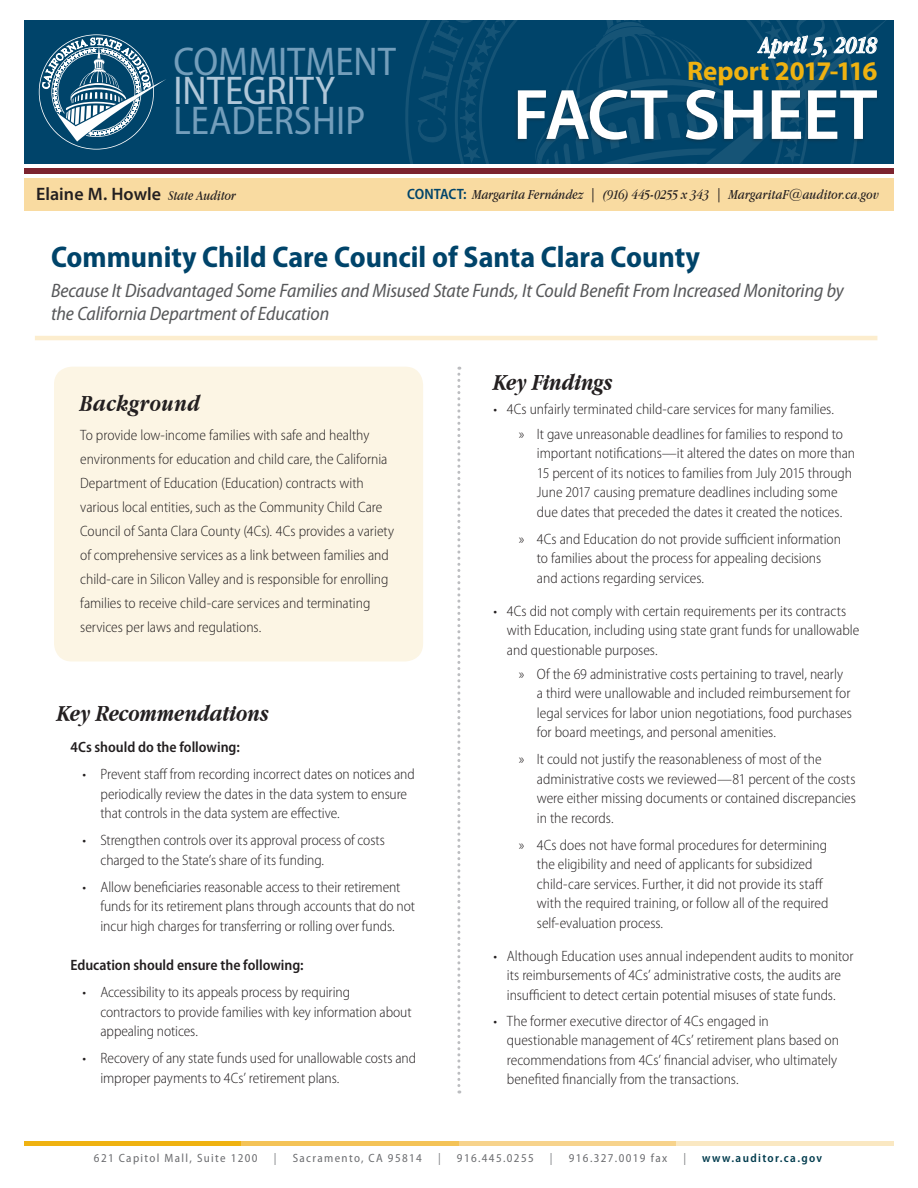
<style>
.page{position:relative;width:918px;height:1188px;background:#fff}
.page>*{position:absolute;margin:0;border:0;box-sizing:border-box;transform-origin:0 0}
.t1{font:600 72px "Myriad Pro";letter-spacing:-.01em;color:#fff}
.t2{font:semi-condensed 40.35px "Myriad Pro";color:#739ebb}
.t3{font:semi-condensed 40.35px "Myriad Pro";color:#b0c7d9}
.t4{font:700 semi-condensed 30px "Myriad Pro";color:#00446a}
.t5{font:700 27px "Myriad Pro";letter-spacing:-.01em;color:#efb211}
.t6{font:italic 700 24px "Apple Garamond";color:#231f20}
.t7{font:italic 700 24px "Apple Garamond";letter-spacing:.02em;color:#fff}
.t8{font:italic 700 24px "Apple Garamond";letter-spacing:.02em;color:#231f20}
.t9{font:italic semi-condensed 19.5px/22.5px "Myriad Pro";letter-spacing:-.005em;color:#57585a}
.t10{font:600 18px "Myriad Pro";letter-spacing:.005em;color:#231f20}
.t11{font:300 semi-condensed 15px/19.5px "Myriad Pro";letter-spacing:-.005em;color:#231f20}
.t12{font:600 semi-condensed 15px "Myriad Pro";color:#231f20}
.t13{font:italic 14.25px "Apple Garamond";letter-spacing:.01em;color:#231f20}
.t14{font:semi-condensed 12px "Myriad Pro";letter-spacing:.115em;color:#6c6d70}
.t15{font:600 semi-condensed 12px "Myriad Pro";letter-spacing:.115em;color:#003b4d}
.t16{font:semi-condensed 12px "Myriad Pro";color:#808285}
.s1{font-family:"Apple Garamond";font-weight:400;font-style:italic;font-size:14.25px}
.s2{font-family:"Myriad Pro";font-weight:600;font-style:normal;font-stretch:semi-condensed;font-size:15px;color:#00446a}
</style>
<div class="page">
<div style="left:24px;top:20px;width:870px;height:144px;background:#00446a"></div>
<svg style="left:417px;top:20px;width:461px;height:154px"></svg>
<svg style="left:39px;top:34px;width:127px;height:116px"></svg>
<div style="left:24px;top:178px;width:218px;height:33px;background:#f9dba1"></div>
<div style="left:242px;top:178px;width:217px;height:33px;background:#f9dba1"></div>
<div style="left:459px;top:178px;width:217px;height:33px;background:#f9dba1"></div>
<div style="left:676px;top:178px;width:218px;height:33px;background:#f9dba1"></div>
<div style="left:54px;top:367px;width:369px;height:294px;background:#fcf5e4;border-radius:18px"></div>
<svg style="left:457px;top:367px;width:3px;height:727px"></svg>
<div style="left:24px;top:1141px;width:218px;height:5px;background:#efb211"></div>
<div style="left:242px;top:1141px;width:217px;height:5px;background:#f4c357"></div>
<div style="left:459px;top:1141px;width:217px;height:5px;background:#f7d38c"></div>
<div style="left:676px;top:1141px;width:218px;height:5px;background:#fae8c2"></div>
<div style="left:24px;top:168px;width:870px;height:5px;background:#7c232e"></div>
<hr style="left:35px;top:336px;width:842px;height:4px;background:#fcedce">
<p class="t2" style="left:173px;top:40px;width:224px">COMMITMENT</p>
<p class="t3" style="left:173px;top:69px;width:163px">INTEGRITY</p>
<p class="t2" style="left:173px;top:98px;width:193px">LEADERSHIP</p>
<p class="t7" style="left:759px;top:31px;width:120px">April 5, 2018</p>
<p class="t5" style="left:687px;top:56px;width:192px">Report 2017-116</p>
<p class="t1" style="left:513px;top:75px;width:366px">FACT SHEET</p>
<p class="t10" style="left:36px;top:184px;width:202px">Elaine M. Howle <span class="s1">State Auditor</span></p>
<p class="t13" style="left:407px;top:186px;width:473px"><span class="s2">CONTACT:</span> Margarita Fernández | (916) 445-0255 x 343 | MargaritaF@auditor.ca.gov</p>
<p class="t4" style="left:51px;top:240px;width:650px">Community Child Care Council of Santa Clara County</p>
<p class="t9" style="left:51px;top:280px;width:794px">Because It Disadvantaged Some Families and Misused State Funds, It Could Benefit From Increased Monitoring by the California Department of Education</p>
<p class="t8" style="left:80px;top:389px;width:122px">Background</p>
<p class="t11" style="left:80px;top:423px;width:316px;line-height:24px">To provide low-income families with safe and healthy environments for education and child care, the California Department of Education (Education) contracts with various local entities, such as the Community Child Care Council of Santa Clara County (4Cs). 4Cs provides a variety of comprehensive services as a link between families and child‑care in Silicon Valley and is responsible for enrolling families to receive child‑care services and terminating services per laws and regulations.</p>
<p class="t6" style="left:57px;top:699px;width:213px">Key Recommendations</p>
<p class="t12" style="left:70px;top:739px;width:171px">4Cs should do the following:</p>
<p class="t11" style="left:100px;top:765px;width:316px;text-indent:-18px">• Prevent staff from recording incorrect dates on notices and periodically review the dates in the data system to ensure that controls in the data system are effective.</p>
<p class="t11" style="left:100px;top:831px;width:286px;text-indent:-18px">• Strengthen controls over its approval process of costs charged to the State’s share of its funding.</p>
<p class="t11" style="left:100px;top:877px;width:316px;text-indent:-18px">• Allow beneficiaries reasonable access to their retirement funds for its retirement plans through accounts that do not incur high charges for transferring or rolling over funds.</p>
<p class="t12" style="left:70px;top:957px;width:235px">Education should ensure the following:</p>
<p class="t11" style="left:100px;top:983px;width:313px;text-indent:-18px">• Accessibility to its appeals process by requiring contractors to provide families with key information about appealing notices.</p>
<p class="t11" style="left:100px;top:1049px;width:317px;text-indent:-18px">• Recovery of any state funds used for unallowable costs and improper payments to 4Cs’ retirement plans.</p>
<p class="t6" style="left:493px;top:368px;width:121px">Key Findings</p>
<p class="t11" style="left:493px;top:400px;width:342px">• 4Cs unfairly terminated child-care services for many families.</p>
<p class="t11" style="left:537px;top:424px;width:320px;text-indent:-18px">» It gave unreasonable deadlines for families to respond to important notifications—it altered the dates on more than 15 percent of its notices to families from July 2015 through June 2017 causing premature deadlines including some due dates that preceded the dates it created the notices.</p>
<p class="t11" style="left:537px;top:529px;width:306px;text-indent:-18px">» 4Cs and Education do not provide sufficient information to families about the process for appealing decisions and actions regarding services.</p>
<p class="t11" style="left:507px;top:601px;width:354px;text-indent:-14px">• 4Cs did not comply with certain requirements per its contracts with Education, including using state grant funds for unallowable and questionable purposes.</p>
<p class="t11" style="left:537px;top:664px;width:317px;text-indent:-18px">» Of the 69 administrative costs pertaining to travel, nearly a third were unallowable and included reimbursement for legal services for labor union negotiations, food purchases for board meetings, and personal amenities.</p>
<p class="t11" style="left:537px;top:750px;width:321px;text-indent:-18px">» It could not justify the reasonableness of most of the administrative costs we reviewed—81 percent of the costs were either missing documents or contained discrepancies in the records.</p>
<p class="t11" style="left:537px;top:835px;width:293px;text-indent:-18px">» 4Cs does not have formal procedures for determining the eligibility and need of applicants for subsidized child‑care services. Further, it did not provide its staff with the required training, or follow all of the required self‑evaluation process.</p>
<p class="t11" style="left:493px;top:946px;width:362px;text-align:center">• Although Education uses annual independent audits to monitor its reimbursements of 4Cs’ administrative costs, the audits are insufficient to detect certain potential misuses of state funds.</p>
<p class="t11" style="left:507px;top:1011px;width:334px;text-indent:-14px">• The former executive director of 4Cs engaged in questionable management of 4Cs’ retirement plans based on recommendations from 4Cs’ financial adviser, who ultimately benefited financially from the transactions.</p>
<p class="t14" style="left:94px;top:1152px;width:165px">621 Capitol Mall, Suite 1200</p>
<p class="t16" style="left:274px;top:1152px;width:4px">|</p>
<p class="t14" style="left:293px;top:1152px;width:131px">Sacramento, CA 95814</p>
<p class="t16" style="left:438px;top:1152px;width:4px">|</p>
<p class="t14" style="left:457px;top:1152px;width:78px">916.445.0255</p>
<p class="t16" style="left:550px;top:1152px;width:4px">|</p>
<p class="t14" style="left:569px;top:1152px;width:100px">916.327.0019 fax</p>
<p class="t16" style="left:683px;top:1152px;width:4px">|</p>
<p class="t15" style="left:702px;top:1152px;width:121px">www.auditor.ca.gov</p>
</div>
